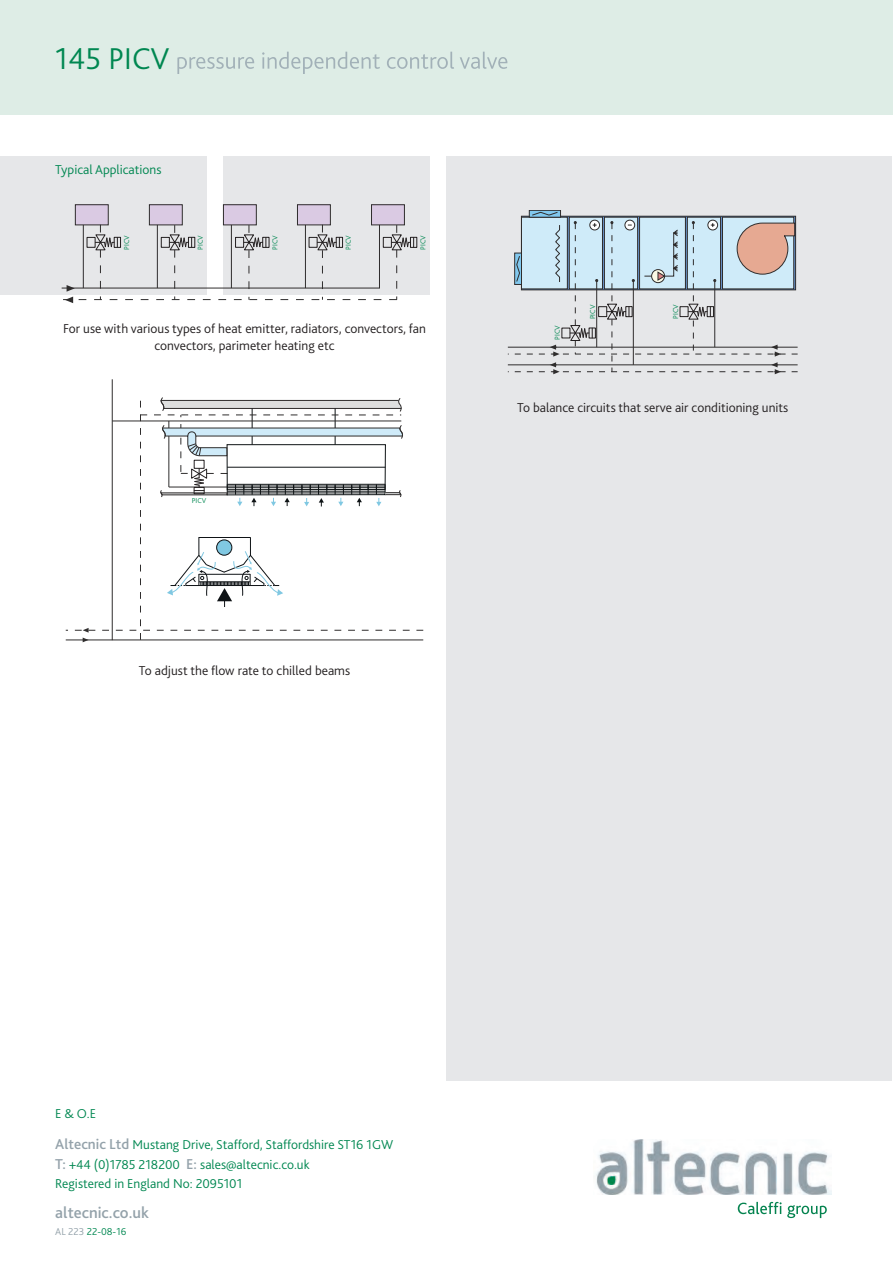
<style>
.page{position:relative;width:893px;height:1263px;background:#fff}
.page>*{position:absolute;margin:0;border:0;box-sizing:border-box;transform-origin:0 0}
.t1{font:300 31.5px "Bliss 2";color:#008751}
.t2{font:500 16.5px "Bliss 2";color:#94a2aa}
.t3{font:300 13.5px/16.5px "Bliss 2";color:#231f20;text-align:center}
.t4{font:300 13.5px/20.5px "Bliss 2";color:#008751}
.t5{font:300 10.5px "Bliss 2";color:#008751}
.t6{font:300 7.5px "Bliss 2";color:#008751}
.s1{font-weight:500;font-size:15px;color:#94a2aa}
.s2{color:#94a2aa}
</style>
<div class="page">
<div style="left:0;top:0;width:893px;height:115px;background:#deede6"></div>
<div style="left:446px;top:156px;width:445px;height:924px;background:#e6e7e9"></div>
<div style="left:223px;top:156px;width:206px;height:139px;background:#e6e7e9"></div>
<div style="left:0;top:156px;width:207px;height:139px;background:#e6e7e9"></div>
<img style="left:596px;top:1139px;width:235px;height:56px">
<svg style="left:738px;top:1202px;width:89px;height:16px"></svg>
<svg style="left:177px;top:52px;width:158px;height:22px"></svg>
<hr style="left:112px;top:379px;width:1px;height:261px;background:#2f2d2d">
<svg style="left:66px;top:394px;width:357px;height:248px"></svg>
<div style="left:529px;top:210px;width:32px;height:7px;border:1px solid #2f2d2d"></div>
<svg style="left:508px;top:212px;width:290px;height:162px"></svg>
<div style="left:75px;top:205px;width:33px;height:20px;background:#dacae3"></div>
<div style="left:75px;top:204px;width:34px;height:21px;border:1px solid #2f2d2d"></div>
<div style="left:149px;top:205px;width:33px;height:20px;background:#dacae3"></div>
<div style="left:149px;top:204px;width:34px;height:21px;border:1px solid #2f2d2d"></div>
<div style="left:223px;top:205px;width:33px;height:20px;background:#dacae3"></div>
<div style="left:223px;top:204px;width:34px;height:21px;border:1px solid #2f2d2d"></div>
<div style="left:297px;top:205px;width:33px;height:20px;background:#dacae3"></div>
<div style="left:297px;top:204px;width:34px;height:21px;border:1px solid #2f2d2d"></div>
<div style="left:371px;top:205px;width:33px;height:20px;background:#dacae3"></div>
<div style="left:371px;top:204px;width:34px;height:21px;border:1px solid #2f2d2d"></div>
<div style="left:410px;top:237px;width:7px;height:11px;border:1px solid #231f20"></div>
<svg style="left:62px;top:224px;width:352px;height:79px"></svg>
<h1 class="t1" style="left:55px;top:46px;width:116px">145 PICV</h1>
<p class="t4" style="left:55px;top:160px;width:108px">Typical Applications</p>
<p class="t6" style="left:124px;top:250px;width:16px;rotate:-90deg">PICV</p>
<p class="t6" style="left:198px;top:250px;width:16px;rotate:-90deg">PICV</p>
<p class="t6" style="left:272px;top:250px;width:16px;rotate:-90deg">PICV</p>
<p class="t6" style="left:346px;top:250px;width:16px;rotate:-90deg">PICV</p>
<p class="t6" style="left:420px;top:250px;width:16px;rotate:-90deg">PICV</p>
<p class="t3" style="left:63px;top:322px;width:364px">For use with various types of heat emitter, radiators, convectors, fan convectors, parimeter heating etc</p>
<p class="t6" style="left:192px;top:497px;width:16px">PICV</p>
<p class="t3" style="left:139px;top:663px;width:213px">To adjust the flow rate to chilled beams</p>
<p class="t6" style="left:555px;top:340px;width:16px;rotate:-90deg">PICV</p>
<p class="t6" style="left:590px;top:319px;width:16px;rotate:-90deg">PICV</p>
<p class="t6" style="left:673px;top:319px;width:16px;rotate:-90deg">PICV</p>
<p class="t3" style="left:517px;top:400px;width:273px">To balance circuits that serve air conditioning units</p>
<p class="t4" style="left:55px;top:1104px;width:42px">E &amp; O.E</p>
<p class="t4" style="left:55px;top:1135px;width:339px"><span class="s1">Altecnic Ltd</span> Mustang Drive, Stafford, Staffordshire ST16 1GW<br><span class="s1">T:</span> +44 (0)1785 218200 <span class="s1">E:</span> sales@altecnic.co.uk</p>
<p class="t4" style="left:55px;top:1175px;width:188px">Registered in England No: 2095101</p>
<p class="t2" style="left:55px;top:1206px;width:95px">altecnic.co.uk</p>
<p class="t5" style="left:55px;top:1228px;width:73px"><span class="s2">AL 223</span> 22-08-16</p>
</div>
